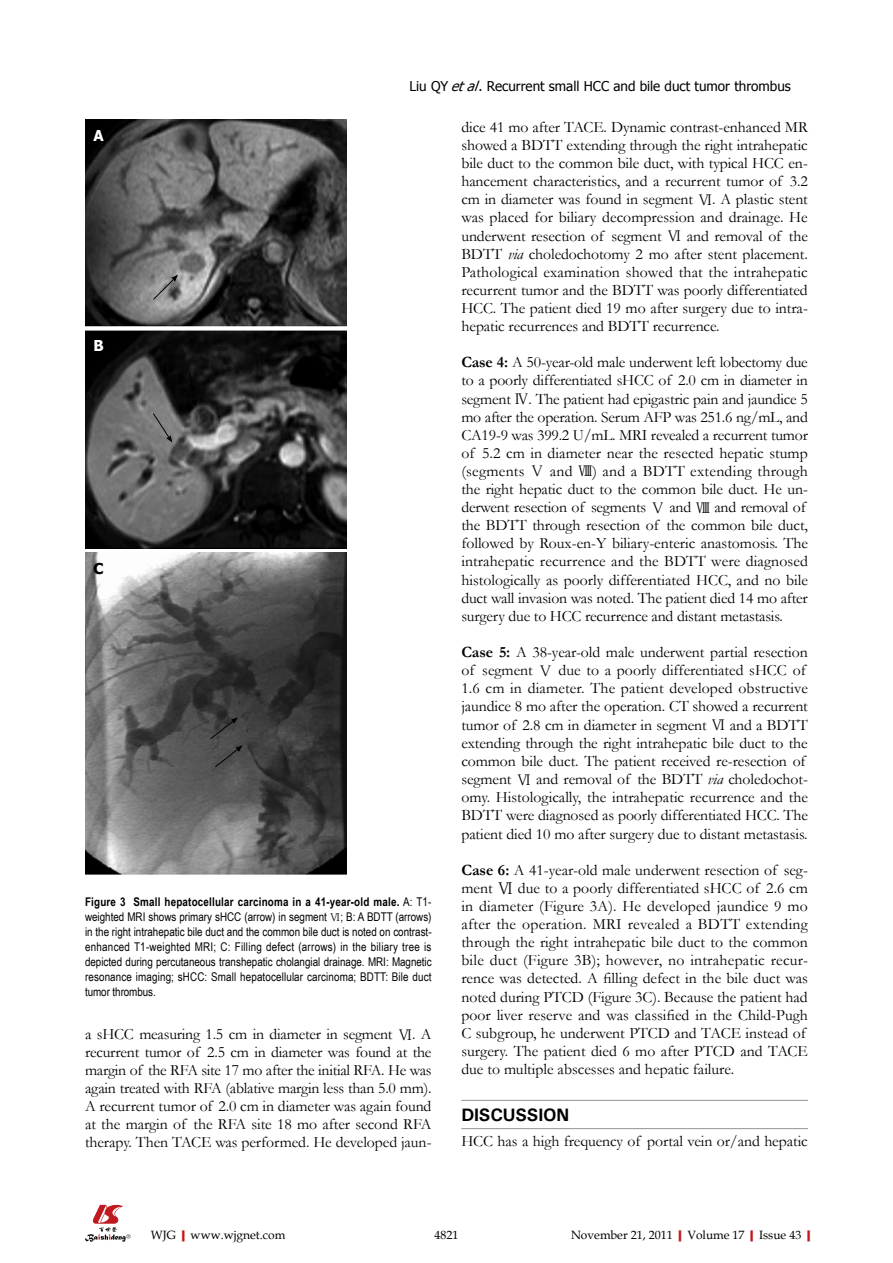
<style>
.page{position:relative;width:893px;height:1263px;background:#fff}
.page>*{position:absolute;margin:0;border:0;box-sizing:border-box;transform-origin:0 0}
.t1{font:700 18px "Univers";letter-spacing:-.01em;color:#000}
.t2{font:15.75px/18.1px "Garamond";letter-spacing:-.005em;color:#000}
.t3{font:700 15px "Tahoma";color:#fff}
.t4{font:700 15px "Tahoma";color:#000}
.t5{font:13.5px "Tahoma";color:#000}
.t6{font:12px/15px "Arial Narrow";letter-spacing:.01em;color:#000;text-align:justify}
.t7{font:12px "Book Antiqua";color:#000}
.s1{font-style:italic}
.s2{font-weight:700}
.s3{font-family:"Koz Min Pro";font-size:10.5px}
.s4{font-family:"Koz Min Pro";font-size:14.25px}
.s5{font-family:"Koz Min Pro"}
.s6{font-weight:700;color:#c01920}
</style>
<div class="page">
<svg style="left:85px;top:1205px;width:46px;height:37px"></svg>
<img style="left:85px;top:119px;width:261px;height:430px">
<img style="left:85px;top:553px;width:261px;height:321px">
<div style="left:81px;top:326px;width:269px;height:5px;background:#fff"></div>
<svg style="left:153px;top:275px;width:25px;height:25px"></svg>
<svg style="left:189px;top:372px;width:8px;height:34px"></svg>
<svg style="left:153px;top:413px;width:19px;height:29px"></svg>
<svg style="left:210px;top:718px;width:27px;height:21px"></svg>
<svg style="left:215px;top:746px;width:27px;height:21px"></svg>
<hr style="left:461px;top:1100px;width:347px;height:1px;background:#949495">
<hr style="left:461px;top:1128px;width:347px;height:1px;background:#949495">
<p class="t5" style="left:409px;top:77px;width:383px">Liu QY <span class="s1">etal</span>. Recurrent small HCC and bile duct tumor thrombus</p>
<p class="t3" style="left:94px;top:125px;width:12px">A</p>
<p class="t3" style="left:94px;top:335px;width:12px">B</p>
<p class="t4" style="left:94px;top:558px;width:12px">C</p>
<p class="t6" style="left:85px;top:894px;width:348px"><span class="s2">Figure 3 Small hepatocellular carcinoma in a 41-year-old male.</span> A: T1- weighted MRI shows primary sHCC (arrow) in segment <span class="s3">Ⅵ</span>; B: A BDTT (arrows) in the right intrahepatic bile duct and the common bile duct is noted on contrast&shy;enhanced T1-weighted MRI; C: Filling defect (arrows) in the biliary tree is depicted during percutaneous transhepatic cholangial drainage. MRI: Magnetic resonance imaging; sHCC: Small hepatocellular carcinoma; BDTT: Bile duct tumor thrombus.</p>
<p class="t2" style="left:85px;top:1025px;width:348px;text-align:justify">a sHCC measuring 1.5 cm in diameter in segment <span class="s4">Ⅵ</span>. A recurrent tumor of 2.5 cm in diameter was found at the margin of the RFA site 17 mo after the initial RFA. He was again treated with RFA (ablative margin less than 5.0 mm).<br>A recurrent tumor of 2.0 cm in diameter was again found at the margin of the RFA site 18 mo after second RFA therapy. Then TACE was performed. He developed jaun-</p>
<p class="t2" style="left:461px;top:117px;width:348px;text-align:justify">dice 41 mo after TACE. Dynamic contrast-enhanced MR showed a BDTT extending through the right intrahepatic bile duct to the common bile duct, with typical HCC en&shy;hancement characteristics, and a recurrent tumor of 3.2 cm in diameter was found in segment <span class="s4">Ⅵ</span>. A plastic stent was placed for biliary decompression and drainage. He underwent resection of segment <span class="s4">Ⅵ</span> and removal of the BDTT <span class="s1">via</span> choledochotomy 2 mo after stent placement.<br>Pathological examination showed that the intrahepatic recurrent tumor and the BDTT was poorly differentiated HCC. The patient died 19 mo after surgery due to intra&shy;hepatic recurrences and BDTT recurrence.</p>
<p class="t2" style="left:461px;top:353px;width:348px"><span class="s2">Case 4:</span> A 50-year-old male underwent left lobectomy due to a poorly differentiated sHCC of 2.0 cm in diameter in segment <span class="s4">Ⅳ</span>. The patient had epigastric pain and jaundice 5 mo after the operation. Serum AFP was 251.6 ng/mL, and CA19-9 was 399.2 U/mL. MRI revealed a recurrent tumor of 5.2 cm in diameter near the resected hepatic stump (segments <span class="s4">Ⅴ</span> and <span class="s4">Ⅷ</span>) and a BDTT extending through the right hepatic duct to the common bile duct. He un&shy;derwent resection of segments <span class="s4">Ⅴ</span> and <span class="s4">Ⅷ</span> and removal of the BDTT through resection of the common bile duct, followed by Roux-en-Y biliary-enteric anastomosis. The intrahepatic recurrence and the BDTT were diagnosed histologically as poorly differentiated HCC, and no bile duct wall invasion was noted. The patient died 14 mo after surgery due to HCC recurrence and distant metastasis.</p>
<p class="t2" style="left:461px;top:643px;width:348px"><span class="s2">Case 5:</span> A 38-year-old male underwent partial resection of segment <span class="s4">Ⅴ</span> due to a poorly differentiated sHCC of 1.6 cm in diameter. The patient developed obstructive jaundice 8 mo after the operation. CT showed a recurrent tumor of 2.8 cm in diameter in segment <span class="s4">Ⅵ</span> and a BDTT extending through the right intrahepatic bile duct to the common bile duct. The patient received re-resection of segment <span class="s4">Ⅵ</span> and removal of the BDTT <span class="s1">via</span> choledochot&shy;omy. Histologically, the intrahepatic recurrence and the BDTT were diagnosed as poorly differentiated HCC. The patient died 10 mo after surgery due to distant metastasis.</p>
<p class="t2" style="left:461px;top:860px;width:348px"><span class="s2">Case 6:</span> A 41-year-old male underwent resection of seg&shy;ment <span class="s5">Ⅵ</span> due to a poorly differentiated sHCC of 2.6 cm in diameter (Figure 3A). He developed jaundice 9 mo after the operation. MRI revealed a BDTT extending through the right intrahepatic bile duct to the common bile duct (Figure 3B); however, no intrahepatic recur&shy;rence was detected. A filling defect in the bile duct was noted during PTCD (Figure 3C). Because the patient had poor liver reserve and was classified in the Child-Pugh C subgroup, he underwent PTCD and TACE instead of surgery. The patient died 6 mo after PTCD and TACE due to multiple abscesses and hepatic failure.</p>
<p class="t1" style="left:461px;top:1104px;width:110px">DISCUSSION</p>
<p class="t2" style="left:461px;top:1132px;width:348px">HCC has a high frequency of portal vein or/and hepatic</p>
<p class="t7" style="left:151px;top:1226px;width:136px">WJG<span class="s6">|</span>www.wjgnet.com</p>
<p class="t7" style="left:434px;top:1226px;width:25px">4821</p>
<p class="t7" style="left:571px;top:1226px;width:246px">November 21, 2011<span class="s6">|</span>Volume 17<span class="s6">|</span>Issue 43<span class="s6">|</span></p>
</div>
